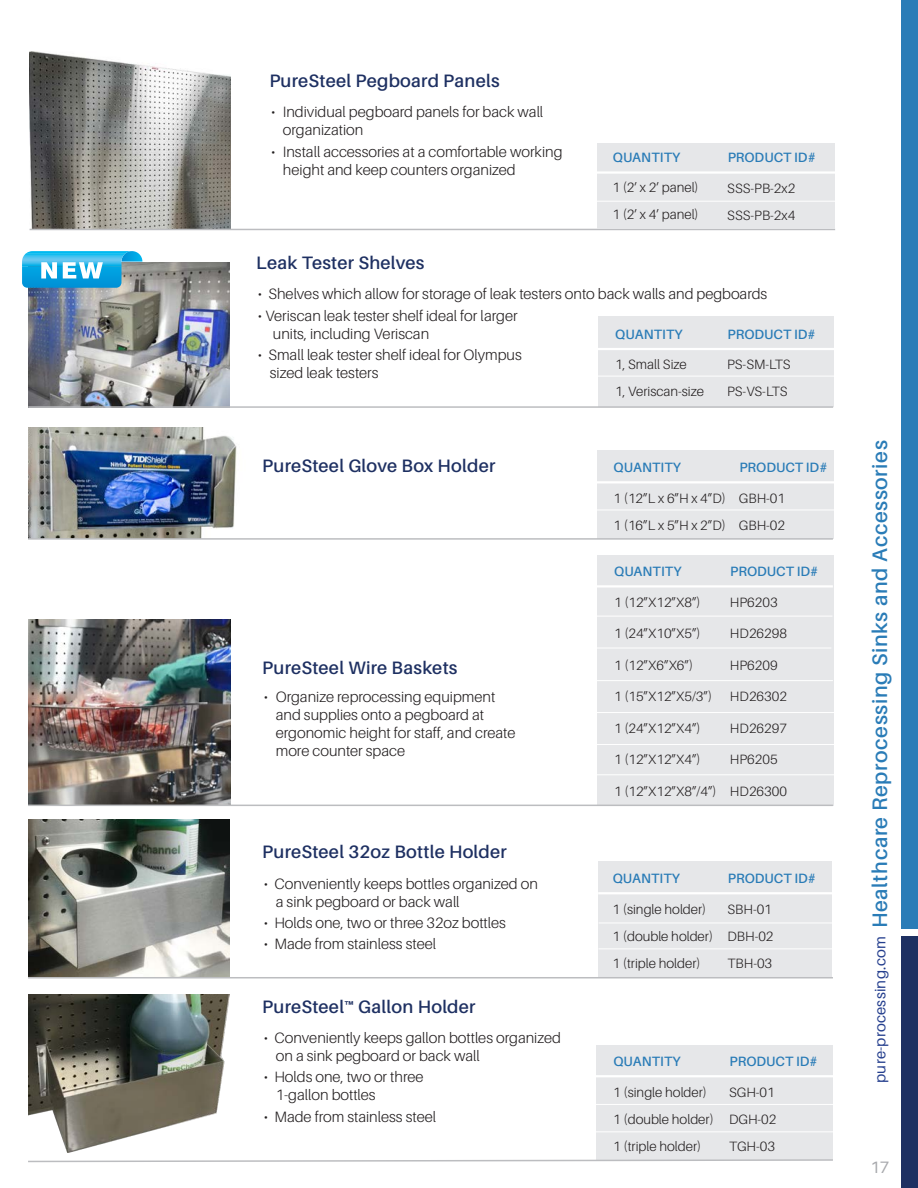
<style>
.page{position:relative;width:918px;height:1188px;background:#fff}
.page>*{position:absolute;margin:0;border:0;box-sizing:border-box;transform-origin:0 0}
.t1{font:600 21px "Aileron";letter-spacing:.03em;color:#2a7cb7}
.t2{font:600 18px "Aileron";letter-spacing:.015em;color:#1e3062}
.t3{font:16.5px "Aileron";color:#a8a9ad}
.t4{font:300 15px/18px "Aileron";color:#231f20}
.t5{font:15px "Aileron";letter-spacing:.015em;color:#253f8e}
.t6{font:300 13.5px "Aileron";color:#231f20}
.t7{font:600 13.5px "Aileron";color:#2a7cb7}
</style>
<div class="page">
<div style="left:598px;top:317px;width:236px;height:90px;background:#e6e7e9"></div>
<hr style="left:598px;top:348px;width:242px;height:2px;background:#fff">
<hr style="left:596px;top:376px;width:238px;height:1px;background:#fff">
<div style="left:597px;top:450px;width:236px;height:89px;background:#e6e7e9"></div>
<hr style="left:581px;top:481px;width:259px;height:2px;background:#fff">
<hr style="left:582px;top:510px;width:264px;height:1px;background:#fff">
<img style="left:28px;top:619px;width:203px;height:186px">
<div style="left:598px;top:861px;width:234px;height:116px;background:#e6e7e9"></div>
<hr style="left:598px;top:892px;width:309px;height:2px;background:#fff">
<hr style="left:599px;top:923px;width:309px;height:1px;background:#fff">
<hr style="left:598px;top:948px;width:309px;height:1px;background:#fff">
<img style="left:28px;top:820px;width:201px;height:157px">
<img style="left:28px;top:994px;width:201px;height:159px">
<div style="left:597px;top:1045px;width:236px;height:115px;background:#e6e7e9"></div>
<hr style="left:593px;top:1075px;width:245px;height:2px;background:#fff">
<hr style="left:595px;top:1104px;width:243px;height:1px;background:#fff">
<hr style="left:593px;top:1131px;width:245px;height:1px;background:#fff">
<hr style="left:28px;top:977px;width:805px;height:1px;background:#bcbdc0">
<svg style="left:28px;top:1159px;width:805px;height:4px"></svg>
<img style="left:28px;top:427px;width:209px;height:111px">
<hr style="left:28px;top:538px;width:805px;height:2px;background:#bcbdc0">
<img style="left:28px;top:262px;width:201px;height:144px">
<hr style="left:28px;top:406px;width:805px;height:2px;background:#bcbdc0">
<svg style="left:22px;top:251px;width:120px;height:27px"></svg>
<img style="left:30px;top:52px;width:201px;height:177px">
<hr style="left:30px;top:229px;width:805px;height:1px;background:#bcbdc0">
<div style="left:597px;top:143px;width:238px;height:85px;background:#e6e7e9"></div>
<hr style="left:596px;top:171px;width:241px;height:3px;background:#fff">
<hr style="left:590px;top:201px;width:247px;height:1px;background:#fff">
<div style="left:597px;top:556px;width:236px;height:250px;background:#e6e7e9"></div>
<hr style="left:585px;top:585px;width:248px;height:3px;background:#fff">
<hr style="left:582px;top:616px;width:250px;height:1px;background:#fff">
<hr style="left:582px;top:648px;width:249px;height:1px;background:#fff">
<hr style="left:583px;top:680px;width:250px;height:1px;background:#fff">
<hr style="left:584px;top:712px;width:250px;height:1px;background:#fff">
<hr style="left:582px;top:744px;width:252px;height:1px;background:#fff">
<hr style="left:596px;top:774px;width:252px;height:1px;background:#fff">
<hr style="left:28px;top:805px;width:805px;height:1px;background:#bcbdc0">
<div style="left:902px;top:0;width:16px;height:928px;background:#2a7cb7"></div>
<div style="left:902px;top:936px;width:16px;height:252px;background:#1e3062"></div>
<p class="t2" style="left:269px;top:70px;width:232px">PureSteel Pegboard Panels</p>
<p class="t4" style="left:283px;top:103px;width:262px;text-indent:-12px">• Individual pegboard panels for back wall organization</p>
<p class="t4" style="left:283px;top:143px;width:281px;text-indent:-12px">• Install accessories at a comfortable working height and keep counters organized</p>
<p class="t2" style="left:256px;top:253px;width:170px">Leak Tester Shelves</p>
<p class="t7" style="left:613px;top:150px;width:69px">QUANTITY</p>
<p class="t6" style="left:612px;top:180px;width:88px">1 (2’ x 2’ panel)</p>
<p class="t6" style="left:612px;top:207px;width:88px">1 (2’ x 4’ panel)</p>
<p class="t7" style="left:728px;top:150px;width:90px">PRODUCT ID#</p>
<p class="t6" style="left:727px;top:181px;width:69px">SSS-PB-2x2</p>
<p class="t6" style="left:727px;top:208px;width:69px">SSS-PB-2x4</p>
<p class="t4" style="left:258px;top:285px;width:511px">• Shelves which allow for storage of leak testers onto back walls and pegboards</p>
<p class="t4" style="left:273px;top:307px;width:246px;text-indent:-15px">• Veriscan leak tester shelf ideal for larger units, including Veriscan</p>
<p class="t4" style="left:270px;top:346px;width:254px;text-indent:-12px">• Small leak tester shelf ideal for Olympus sized leak testers</p>
<p class="t7" style="left:615px;top:326px;width:69px">QUANTITY</p>
<p class="t7" style="left:728px;top:326px;width:90px">PRODUCT ID#</p>
<p class="t6" style="left:615px;top:357px;width:73px">1, Small Size</p>
<p class="t6" style="left:615px;top:384px;width:90px">1, Veriscan-size</p>
<p class="t6" style="left:727px;top:357px;width:65px">PS-SM-LTS</p>
<p class="t6" style="left:727px;top:384px;width:62px">PS-VS-LTS</p>
<p class="t2" style="left:262px;top:456px;width:235px">PureSteel Glove Box Holder</p>
<p class="t2" style="left:262px;top:658px;width:197px">PureSteel Wire Baskets</p>
<p class="t4" style="left:276px;top:688px;width:241px;text-indent:-12px">• Organize reprocessing equipment and supplies onto a pegboard at ergonomic height for staff, and create more counter space</p>
<p class="t2" style="left:262px;top:842px;width:246px">PureSteel 32oz Bottle Holder</p>
<p class="t4" style="left:276px;top:874px;width:264px;text-indent:-12px">• Conveniently keeps bottles organized on a sink pegboard or back wall</p>
<p class="t4" style="left:264px;top:914px;width:244px">• Holds one, two or three 32oz bottles</p>
<p class="t4" style="left:264px;top:935px;width:174px">• Made from stainless steel</p>
<p class="t2" style="left:262px;top:997px;width:215px">PureSteel™ Gallon Holder</p>
<p class="t4" style="left:276px;top:1029px;width:287px;text-indent:-12px">• Conveniently keeps gallon bottles organized on a sink pegboard or back wall</p>
<p class="t4" style="left:276px;top:1068px;width:149px;text-indent:-12px">• Holds one, two or three<br>1-gallon bottles</p>
<p class="t4" style="left:264px;top:1108px;width:174px">• Made from stainless steel</p>
<p class="t7" style="left:614px;top:460px;width:69px">QUANTITY</p>
<p class="t6" style="left:614px;top:491px;width:114px">1 (12”L x 6”H x 4”D)</p>
<p class="t6" style="left:614px;top:518px;width:114px">1 (16”L x 5”H x 2”D)</p>
<p class="t7" style="left:739px;top:460px;width:90px">PRODUCT ID#</p>
<p class="t6" style="left:739px;top:491px;width:48px">GBH-01</p>
<p class="t6" style="left:739px;top:518px;width:48px">GBH-02</p>
<p class="t7" style="left:614px;top:564px;width:69px">QUANTITY</p>
<p class="t6" style="left:614px;top:595px;width:88px">1 (12”X12”X8”)</p>
<p class="t6" style="left:614px;top:626px;width:88px">1 (24”X10”X5”)</p>
<p class="t6" style="left:614px;top:658px;width:81px">1 (12”X6”X6”)</p>
<p class="t6" style="left:614px;top:689px;width:100px">1 (15”X12”X5/3”)</p>
<p class="t6" style="left:614px;top:721px;width:88px">1 (24”X12”X4”)</p>
<p class="t6" style="left:614px;top:752px;width:88px">1 (12”X12”X4”)</p>
<p class="t6" style="left:614px;top:784px;width:104px">1 (12”X12”X8”/4”)</p>
<p class="t7" style="left:730px;top:564px;width:90px">PRODUCT ID#</p>
<p class="t6" style="left:730px;top:595px;width:49px">HP6203</p>
<p class="t6" style="left:730px;top:626px;width:58px">HD26298</p>
<p class="t6" style="left:730px;top:658px;width:49px">HP6209</p>
<p class="t6" style="left:730px;top:689px;width:58px">HD26302</p>
<p class="t6" style="left:730px;top:721px;width:58px">HD26297</p>
<p class="t6" style="left:730px;top:752px;width:49px">HP6205</p>
<p class="t6" style="left:730px;top:784px;width:58px">HD26300</p>
<p class="t7" style="left:613px;top:871px;width:69px">QUANTITY</p>
<p class="t6" style="left:613px;top:901px;width:95px">1 (single holder)</p>
<p class="t6" style="left:613px;top:928px;width:102px">1 (double holder)</p>
<p class="t6" style="left:613px;top:955px;width:89px">1 (triple holder)</p>
<p class="t7" style="left:728px;top:871px;width:90px">PRODUCT ID#</p>
<p class="t6" style="left:728px;top:901px;width:46px">SBH-01</p>
<p class="t6" style="left:728px;top:928px;width:48px">DBH-02</p>
<p class="t6" style="left:728px;top:955px;width:46px">TBH-03</p>
<p class="t7" style="left:613px;top:1054px;width:69px">QUANTITY</p>
<p class="t6" style="left:613px;top:1084px;width:95px">1 (single holder)</p>
<p class="t6" style="left:613px;top:1111px;width:102px">1 (double holder)</p>
<p class="t6" style="left:613px;top:1138px;width:89px">1 (triple holder)</p>
<p class="t7" style="left:730px;top:1054px;width:90px">PRODUCT ID#</p>
<p class="t6" style="left:729px;top:1084px;width:47px">SGH-01</p>
<p class="t6" style="left:729px;top:1111px;width:49px">DGH-02</p>
<p class="t6" style="left:729px;top:1138px;width:47px">TGH-03</p>
<p class="t1" style="left:868px;top:928px;width:490px;rotate:-90deg">Healthcare Reprocessing Sinks and Accessories</p>
<p class="t5" style="left:872px;top:1083px;width:148px;rotate:-90deg">pure-processing.com</p>
<p class="t3" style="left:870px;top:1158px;width:21px">17</p>
</div>
